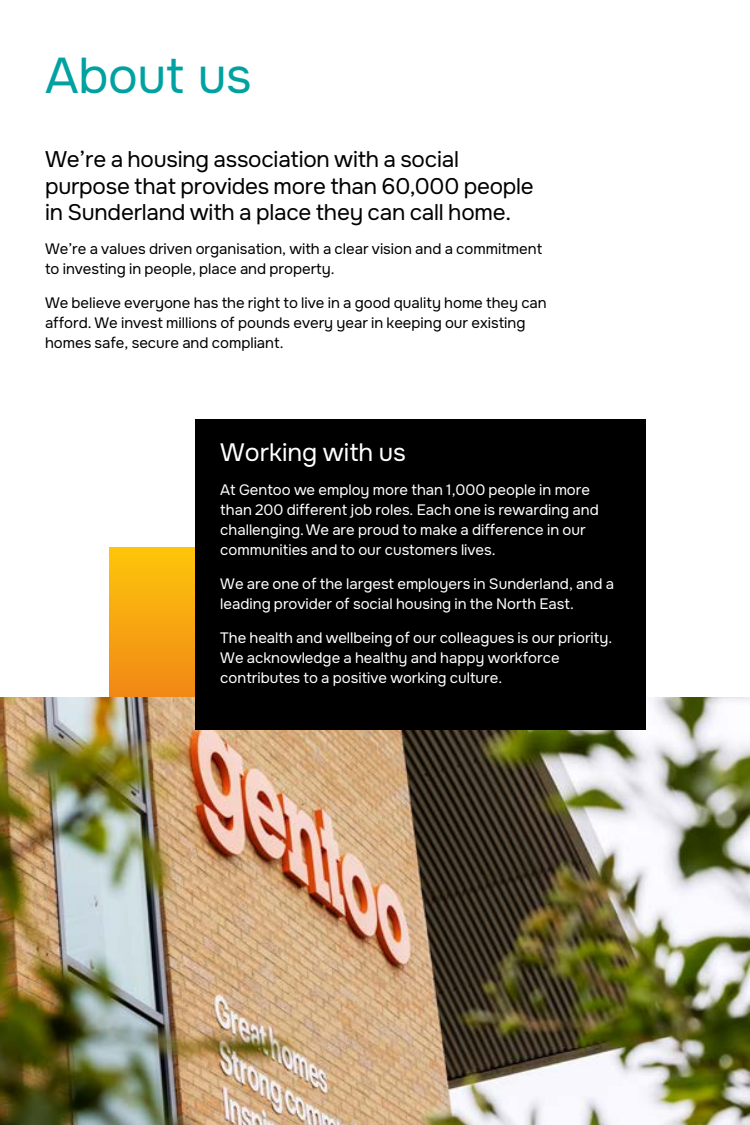
<style>
.page{position:relative;width:750px;height:1125px;background:#fff}
.page>*{position:absolute;margin:0;border:0;box-sizing:border-box;transform-origin:0 0}
.t1{font:700 50px "Onest";letter-spacing:-.01em;color:#00a2a1}
.t2{font:700 25px "Onest";color:#fff}
.t3{font:700 22.5px/26.2px "Onest";letter-spacing:-.01em;color:#000}
.t4{font:300 15px/20px "Onest";color:#fff}
.t5{font:300 15px/20px "Onest";color:#000}
.s1{font-weight:300}
</style>
<div class="page">
<svg style="left:109px;top:547px;width:86px;height:150px"></svg>
<img style="left:0;top:697px;width:750px;height:428px">
<div style="left:195px;top:419px;width:451px;height:310px;background:#000"></div>
<h1 class="t1" style="left:45px;top:45px;width:208px">About us</h1>
<h3 class="t3" style="left:45px;top:147px;width:490px">We’re a housing association with a social purpose that provides more than 60,000 people in Sunderland with a place they can call home.</h3>
<p class="t5" style="left:45px;top:239px;width:499px">We’re a values driven organisation, with a clear vision and a commitment to investing in people, place and property.</p>
<p class="t5" style="left:45px;top:293px;width:503px">We believe everyone has the right to live in a good quality home they can afford. We invest millions of pounds every year in keeping our existing homes safe, secure and compliant.</p>
<h2 class="t2" style="left:220px;top:437px;width:187px">Working with u<span class="s1">s</span></h2>
<p class="t4" style="left:220px;top:480px;width:380px">At Gentoo we employ more than 1,000 people in more than 200 different job roles. Each one is rewarding and challenging. We are proud to make a difference in our communities and to our customers lives.</p>
<p class="t4" style="left:220px;top:574px;width:395px">We are one of the largest employers in Sunderland, and a leading provider of social housing in the North East.</p>
<p class="t4" style="left:220px;top:629px;width:393px">The health and wellbeing of our colleagues is our priority.<br>We acknowledge a healthy and happy workforce contributes to a positive working culture.</p>
</div>
